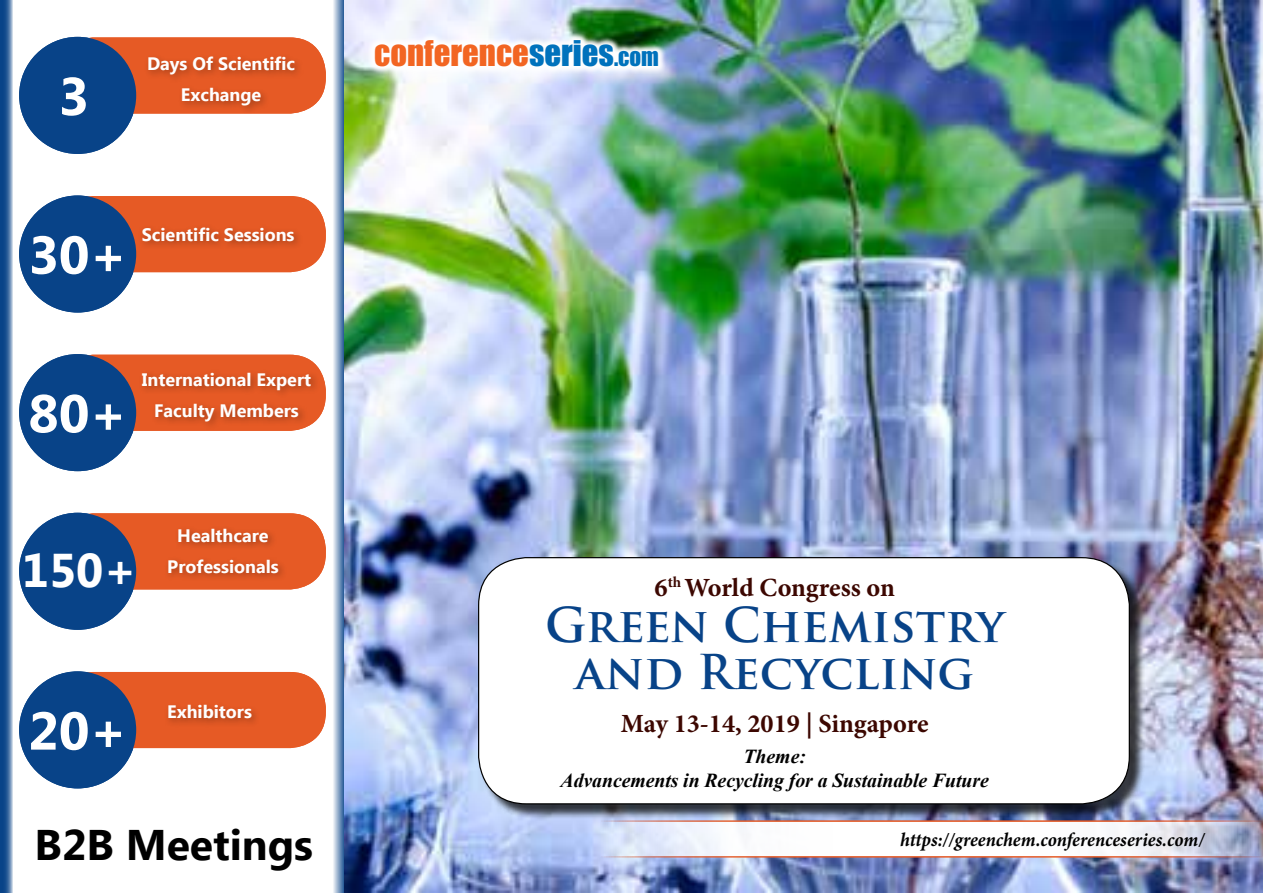
<style>
.page{position:relative;width:1263px;height:893px;background:#fff}
.page>*{position:absolute;margin:0;border:0;box-sizing:border-box;transform-origin:0 0}
.t1{font:700 53.25px "Ebrima";color:#fff}
.t2{font:700 47.25px "Ebrima";color:#fff}
.t3{font:700 46.8px/46.5px "Trajan Pro";color:#084388;text-align:center}
.t4{font:700 42.75px "Ebrima";color:#000}
.t5{font:32.7px "Impact";color:#f26522}
.t6{font:700 26.25px "Minion Pro";color:#3c0701}
.t7{font:italic 700 19.8px/23.9px "Times New Roman";letter-spacing:-.005em;color:#000;text-align:center}
.t8{font:italic 700 19.5px "Minion Pro";color:#000;scale:.95 1}
.t9{font:700 18px/30.9px "Ebrima";color:#fff;text-align:center}
.s1{color:#0072bc}
.s2{font-size:22.95px;color:#0072bc}
</style>
<div class="page">
<svg style="left:333px;top:0;width:12px;height:893px;background:#8da8c8"></svg>
<img style="left:345px;top:0;width:918px;height:893px">
<div style="left:378px;top:44px;width:301px;height:43px;background:#fff;opacity:.75"></div>
<svg style="left:366px;top:32px;width:301px;height:44px"></svg>
<svg style="left:597px;top:820px;width:666px;height:38px"></svg>
<div style="left:58px;top:37px;width:268px;height:77px;background:#e65a25;border-radius:36px"></div>
<div style="left:19px;top:37px;width:117px;height:117px;background:#084388;border-radius:50%"></div>
<div style="left:144px;top:53px;width:160px;height:62px;background:#000;opacity:.3"></div>
<div style="left:58px;top:196px;width:268px;height:76px;background:#e65a25;border-radius:36px"></div>
<div style="left:19px;top:195px;width:117px;height:118px;background:#084388;border-radius:50%"></div>
<div style="left:138px;top:224px;width:165px;height:27px;background:#000;opacity:.3"></div>
<div style="left:58px;top:355px;width:268px;height:76px;background:#e65a25;border-radius:36px"></div>
<div style="left:19px;top:354px;width:117px;height:117px;background:#084388;border-radius:50%"></div>
<div style="left:138px;top:369px;width:182px;height:61px;background:#000;opacity:.3"></div>
<div style="left:58px;top:513px;width:268px;height:76px;background:#e65a25;border-radius:36px"></div>
<div style="left:19px;top:513px;width:117px;height:117px;background:#084388;border-radius:50%"></div>
<div style="left:164px;top:525px;width:124px;height:57px;background:#000;opacity:.3"></div>
<div style="left:58px;top:672px;width:268px;height:76px;background:#e65a25;border-radius:36px"></div>
<div style="left:19px;top:671px;width:117px;height:117px;background:#084388;border-radius:50%"></div>
<div style="left:164px;top:701px;width:97px;height:27px;background:#000;opacity:.3"></div>
<svg style="left:0;top:0;width:13px;height:893px;background:#3d6ba1"></svg>
<div style="left:480px;top:559px;width:665px;height:260px;background:#000;opacity:.75"></div>
<div style="left:479px;top:558px;width:650px;height:246px;background:#fff;border-radius:48px"></div>
<h1 class="t1" style="left:58px;top:57px;width:32px">3</h1>
<p class="t9" style="left:147px;top:49px;width:150px">Days Of Scientific<br>Exchange</p>
<h1 class="t1" style="left:28px;top:215px;width:100px">30+</h1>
<p class="t9" style="left:142px;top:220px;width:154px">Scientific Sessions</p>
<h1 class="t1" style="left:28px;top:374px;width:100px">80+</h1>
<p class="t9" style="left:142px;top:365px;width:171px">International Expert<br>Faculty Members</p>
<h2 class="t2" style="left:22px;top:535px;width:116px">150+</h2>
<p class="t9" style="left:167px;top:521px;width:113px">Healthcare<br>Professionals</p>
<h1 class="t1" style="left:28px;top:691px;width:100px">20+</h1>
<p class="t9" style="left:167px;top:697px;width:86px">Exhibitors</p>
<h3 class="t4" style="left:35px;top:813px;width:280px">B2B Meetings</h3>
<h3 class="t5" style="left:374px;top:28px;width:286px">CONFERENCE<span class="s1">SERIES</span><span class="s2">.COM</span></h3>
<h3 class="t6" style="left:655px;top:569px;width:242px">6<sup>th</sup> World Congress on</h3>
<h3 class="t3" style="left:545px;top:602px;width:461px">Green Chemistry and Recycling</h3>
<h3 class="t6" style="left:621px;top:705px;width:309px">May 13-14, 2019 | Singapore</h3>
<p class="t7" style="left:561px;top:744px;width:430px">Theme:<br>Advancements in Recycling for a Sustainable Future</p>
<p class="t8" style="left:900px;top:826px;width:322px">https://greenchem.conferenceseries.com/</p>
</div>
